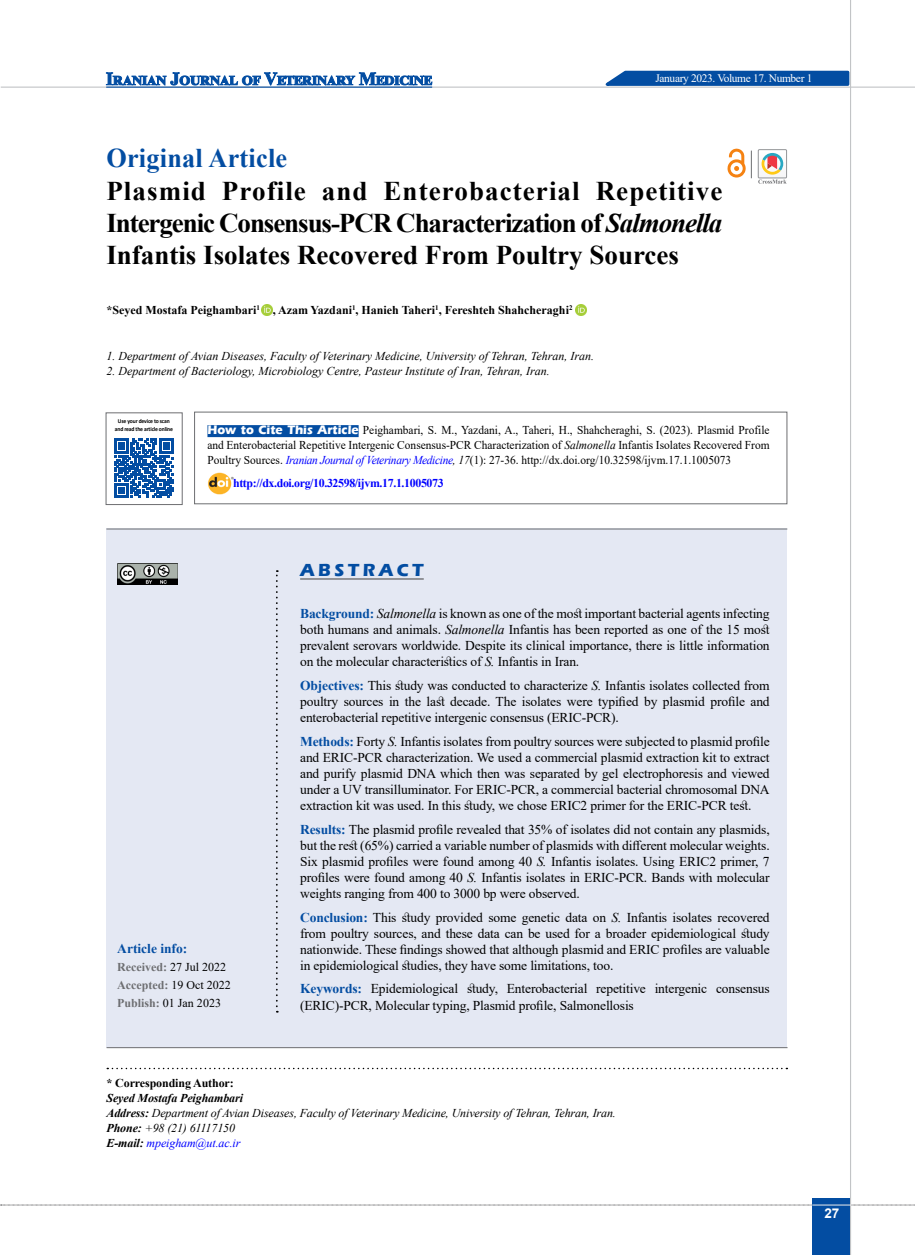
<style>
.page{position:relative;width:915px;height:1255px;background:#fff}
.page>*{position:absolute;margin:0;border:0;box-sizing:border-box;transform-origin:0 0}
.t1{font:700 27px/32.4px "Times New Roman";color:#000;text-align:justify}
.t2{font:700 27px "Times New Roman";letter-spacing:.01em;color:#034da2}
.t3{font:700 18px "Eras ITC";color:#034da2}
.t4{font:13.5px/16px "Times New Roman";letter-spacing:-.01em;color:#000;text-align:justify}
.t5{font:700 13.5px "Times New Roman";color:#034da2}
.t6{font:700 13.5px "Arial";color:#fff}
.t7{font:italic 12px/15px "Times New Roman";color:#000}
.t8{font:12px/15px "Times New Roman";color:#000;text-align:justify;scale:.95 1}
.t9{font:700 12px "Times New Roman";color:#000}
.t10{font:12px/18.3px "Times New Roman";color:#000}
.t11{font:700 12px "Times New Roman";letter-spacing:-.03em;color:#00f}
.t12{font:11.4px "Times New Roman";letter-spacing:-.03em;color:#fff}
.t13{font:700 6px/7.5px "Calibri";letter-spacing:-.025em;color:#000;text-align:center;scale:.94 1}
.s1{font-style:italic}
.s2{font-family:"Eras ITC";font-weight:700;font-size:12.75px;color:#fff}
.s3{font-style:italic;color:#00f}
.s4{font-weight:700;color:#6d6e71}
.s5{font-weight:700;color:#034da2}
.s6{font-weight:700}
.s7{color:#00f}
</style>
<div class="page">
<svg style="left:1px;top:1204px;width:914px;height:1px"></svg>
<div style="left:812px;top:1198px;width:38px;height:56px;background:#034da2"></div>
<hr style="left:849px;top:0;width:1px;height:1254px;background:#c2c4c6">
<hr style="left:1px;top:87px;width:913px;height:1px;background:#c2c4c6">
<hr style="left:812px;top:1204px;width:38px;height:1px;background:#ebebec">
<svg style="left:597px;top:69px;width:253px;height:18px;background:#3772b4"></svg>
<svg style="left:106px;top:72px;width:326px;height:14px"></svg>
<hr style="left:106px;top:87px;width:326px;height:1px;background:#034da2">
<div style="left:106px;top:528px;width:680px;height:519px;background:#e4e8f3"></div>
<svg style="left:262px;top:305px;width:10px;height:11px"></svg>
<svg style="left:575px;top:305px;width:11px;height:11px"></svg>
<svg style="left:107px;top:1067px;width:680px;height:2px"></svg>
<svg style="left:276px;top:570px;width:2px;height:442px"></svg>
<hr style="left:300px;top:578px;width:123px;height:1px;background:#77787b">
<div style="left:194px;top:411px;width:593px;height:93px;border:1px solid #6d6e71"></div>
<div style="left:207px;top:425px;width:151px;height:12px;background:#034da2"></div>
<img style="left:208px;top:473px;width:25px;height:22px">
<div style="left:106px;top:412px;width:76px;height:93px;border:1px solid #6d6e71"></div>
<svg style="left:115px;top:439px;width:58px;height:58px"></svg>
<hr style="left:106px;top:528px;width:681px;height:1px;background:#6d6e71">
<svg style="left:727px;top:149px;width:24px;height:29px"></svg>
<div style="left:757px;top:149px;width:29px;height:29px;border:1px solid #939598"></div>
<svg style="left:757px;top:150px;width:29px;height:34px"></svg>
<img style="left:117px;top:563px;width:60px;height:21px">
<hr style="left:107px;top:1047px;width:680px;height:1px;background:#6d6e71">
<p class="t12" style="left:655px;top:70px;width:158px">January 2023. Volume 17. Number 1</p>
<h1 class="t2" style="left:106px;top:139px;width:182px">Original Article</h1>
<h1 class="t1" style="left:106px;top:173px;width:617px">Plasmid Profile and Enterobacterial Repetitive Intergenic Consensus-PCR Characterization of <span class="s1">Salmonella </span>Infantis Isolates Recovered From Poultry Sources</h1>
<p class="t9" style="left:106px;top:301px;width:467px">*Seyed Mostafa Peighambari<sup>1</sup> , Azam Yazdani<sup>1</sup>, Hanieh Taheri<sup>1</sup>, Fereshteh Shahcheraghi<sup>2</sup></p>
<p class="t7" style="left:106px;top:348px;width:489px">1. Department of Avian Diseases, Faculty of Veterinary Medicine, University of Tehran, Tehran, Iran.</p>
<p class="t7" style="left:106px;top:363px;width:444px">2. Department of Bacteriology, Microbiology Centre, Pasteur Institute of Iran, Tehran, Iran.</p>
<p class="t13" style="left:115px;top:417px;width:63px">Use your device to scan and read the article online</p>
<p class="t8" style="left:207px;top:422px;width:593px"><span class="s2">How to Cite This Article</span> Peighambari, S. M., Yazdani, A., Taheri, H., Shahcheraghi, S. (2023). Plasmid Profile and Enterobacterial Repetitive Intergenic Consensus-PCR Characterization of <span class="s1">Salmonella</span> Infantis Isolates Recovered From Poultry Sources. <span class="s3">Iranian Journal of Veterinary Medicine</span><span class="s1">, 17</span>(1): 27-36. http://dx.doi.org/10.32598/ijvm.17.1.1005073</p>
<p class="t11" style="left:233px;top:475px;width:212px">http://dx.doi.org/10.32598/ijvm.17.1.1005073</p>
<p class="t5" style="left:117px;top:938px;width:72px">Article info:</p>
<p class="t10" style="left:117px;top:957px;width:115px"><span class="s4">Received:</span> 27 Jul 2022<br><span class="s4">Accepted:</span> 19 Oct 2022<br><span class="s4">Publish:</span> 01 Jan 2023</p>
<h2 class="t3" style="left:300px;top:559px;width:125px">A B S T R A C T</h2>
<p class="t4" style="left:300px;top:605px;width:471px"><span class="s5">Background:</span> <span class="s1">Salmonella</span> is known as one of the most important bacterial agents infecting both humans and animals. <span class="s1">Salmonella</span> Infantis has been reported as one of the 15 most prevalent serovars worldwide. Despite its clinical importance, there is little information on the molecular characteristics of <span class="s1">S.</span> Infantis in Iran.</p>
<p class="t4" style="left:300px;top:676px;width:471px"><span class="s5">Objectives:</span> This study was conducted to characterize <span class="s1">S.</span> Infantis isolates collected from poultry sources in the last decade. The isolates were typified by plasmid profile and enterobacterial repetitive intergenic consensus (ERIC-PCR).</p>
<p class="t4" style="left:300px;top:732px;width:471px"><span class="s5">Methods:</span> Forty <span class="s1">S.</span> Infantis isolates from poultry sources were subjected to plasmid profile and ERIC-PCR characterization. We used a commercial plasmid extraction kit to extract and purify plasmid DNA which then was separated by gel electrophoresis and viewed under a UV transilluminator. For ERIC-PCR, a commercial bacterial chromosomal DNA extraction kit was used. In this study, we chose ERIC2 primer for the ERIC-PCR test.</p>
<p class="t4" style="left:300px;top:820px;width:471px"><span class="s5">Results:</span> The plasmid profile revealed that 35% of isolates did not contain any plasmids, but the rest (65%) carried a variable number of plasmids with different molecular weights.<br>Six plasmid profiles were found among 40 <span class="s1">S.</span> Infantis isolates. Using ERIC2 primer, 7 profiles were found among 40 <span class="s1">S.</span> Infantis isolates in ERIC-PCR. Bands with molecular weights ranging from 400 to 3000 bp were observed.</p>
<p class="t4" style="left:300px;top:908px;width:471px"><span class="s5">Conclusion:</span> This study provided some genetic data on <span class="s1">S.</span> Infantis isolates recovered from poultry sources, and these data can be used for a broader epidemiological study nationwide. These findings showed that although plasmid and ERIC profiles are valuable in epidemiological studies, they have some limitations, too.</p>
<p class="t4" style="left:300px;top:980px;width:471px"><span class="s5">Keywords:</span> Epidemiological study, Enterobacterial repetitive intergenic consensus (ERIC)-PCR, Molecular typing, Plasmid profile, Salmonellosis</p>
<p class="t9" style="left:106px;top:1073px;width:129px">* Corresponding Author:</p>
<p class="t7" style="left:106px;top:1089px;width:510px"><span class="s6">Seyed Mostafa Peighambari<br>Address:</span> Department of Avian Diseases, Faculty of Veterinary Medicine, University of Tehran, Tehran, Iran.<br><span class="s6">Phone:</span> +98 (21) 61117150<br><span class="s6">E-mail:</span> <span class="s7">mpeigham@ut.ac.ir</span></p>
<p class="t6" style="left:824px;top:1203px;width:17px">27</p>
</div>
